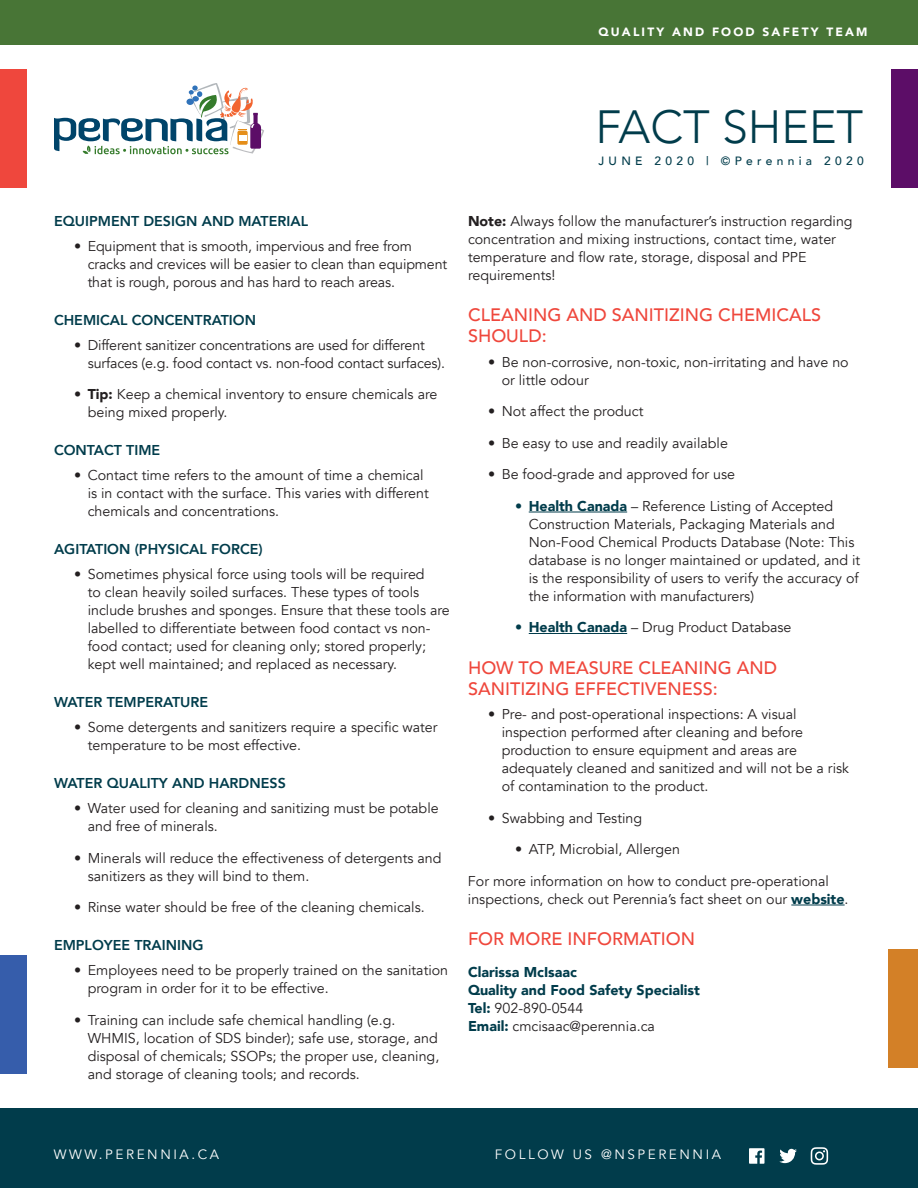
<style>
.page{position:relative;width:918px;height:1188px;background:#fff}
.page>*{position:absolute;margin:0;border:0;box-sizing:border-box;transform-origin:0 0}
.t1{font:300 46.5px "Avenir";color:#013c4b}
.t2{font:500 18px/21px "Avenir";color:#ef473c}
.t3{font:14.25px/18px "Avenir";color:#231f20}
.t4{font:800 14.25px "Avenir";color:#013c4b}
.t5{font:900 14.25px/18px "Avenir";color:#013c4b}
.t6{font:13.5px "Avenir";letter-spacing:.19em;color:#fff}
.t7{font:900 12px "Avenir";letter-spacing:.18em;color:#fff}
.t8{font:500 12px "Avenir";letter-spacing:.36em;color:#013c4b}
.s1{font-weight:900}
.s2{color:#013c4b}
.s3{font-weight:900;color:#013c4b}
.s4{font-weight:400;color:#231f20}
</style>
<div class="page">
<div style="left:0;top:0;width:918px;height:44px;background:#487536"></div>
<svg style="left:54px;top:83px;width:210px;height:71px"></svg>
<div style="left:239px;top:135px;width:7px;height:6px;background:#fff"></div>
<div style="left:0;top:1108px;width:918px;height:80px;background:#013c4b"></div>
<div style="left:0;top:69px;width:27px;height:118px;background:#ef473d"></div>
<div style="left:0;top:956px;width:27px;height:118px;background:#365dab"></div>
<div style="left:891px;top:69px;width:27px;height:118px;background:#5c0d67"></div>
<svg style="left:749px;top:1148px;width:16px;height:16px"></svg>
<svg style="left:779px;top:1149px;width:18px;height:14px"></svg>
<svg style="left:811px;top:1147px;width:17px;height:18px"></svg>
<div style="left:889px;top:949px;width:29px;height:119px;background:#d38027"></div>
<hr style="left:529px;top:512px;width:98px;height:1px;background:#013c4b">
<hr style="left:529px;top:633px;width:98px;height:1px;background:#013c4b">
<hr style="left:791px;top:905px;width:54px;height:1px;background:#013c4b">
<p class="t7" style="left:599px;top:22px;width:270px">QUALITY AND FOOD SAFETY TEAM</p>
<h1 class="t1" style="left:595px;top:100px;width:269px">FACT SHEET</h1>
<p class="t8" style="left:599px;top:150px;width:267px">JUNE 2020 | ©Perennia 2020</p>
<p class="t4" style="left:54px;top:210px;width:256px">EQUIPMENT DESIGN AND MATERIAL</p>
<p class="t3" style="left:88px;top:237px;width:361px;text-indent:-13px">• Equipment that is smooth, impervious and free from cracks and crevices will be easier to clean than equipment that is rough, porous and has hard to reach areas.</p>
<p class="t4" style="left:54px;top:309px;width:204px">CHEMICAL CONCENTRATION</p>
<p class="t3" style="left:88px;top:336px;width:359px;text-indent:-13px">• Different sanitizer concentrations are used for different surfaces (e.g. food contact vs. non-food contact surfaces).</p>
<p class="t3" style="left:88px;top:386px;width:351px;text-indent:-13px"><span class="s1">• Tip:</span> Keep a chemical inventory to ensure chemicals are being mixed properly.</p>
<p class="t4" style="left:54px;top:439px;width:108px">CONTACT TIME</p>
<p class="t3" style="left:88px;top:467px;width:343px;text-indent:-13px">• Contact time refers to the amount of time a chemical is in contact with the surface. This varies with different chemicals and concentrations.</p>
<p class="t4" style="left:54px;top:538px;width:210px">AGITATION (PHYSICAL FORCE)</p>
<p class="t3" style="left:88px;top:566px;width:364px;text-indent:-13px">• Sometimes physical force using tools will be required<br>to clean heavily soiled surfaces. These types of tools include brushes and sponges. Ensure that these tools are labelled to differentiate between food contact vs non&shy;food contact; used for cleaning only; stored properly; kept well maintained; and replaced as necessary.</p>
<p class="t4" style="left:54px;top:691px;width:156px">WATER TEMPERATURE</p>
<p class="t3" style="left:88px;top:719px;width:351px;text-indent:-13px">• Some detergents and sanitizers require a specific water temperature to be most effective.</p>
<p class="t4" style="left:54px;top:772px;width:233px">WATER QUALITY AND HARDNESS</p>
<p class="t3" style="left:88px;top:800px;width:352px;text-indent:-13px">• Water used for cleaning and sanitizing must be potable and free of minerals.</p>
<p class="t3" style="left:88px;top:849px;width:355px;text-indent:-13px">• Minerals will reduce the effectiveness of detergents and sanitizers as they will bind to them.</p>
<p class="t3" style="left:74px;top:899px;width:352px">• Rinse water should be free of the cleaning chemicals.</p>
<p class="t4" style="left:54px;top:934px;width:151px">EMPLOYEE TRAINING</p>
<p class="t3" style="left:88px;top:962px;width:362px;text-indent:-13px">• Employees need to be properly trained on the sanitation program in order for it to be effective.</p>
<p class="t3" style="left:88px;top:1011px;width:353px;text-indent:-13px">• Training can include safe chemical handling (e.g.<br>WHMIS, location of SDS binder); safe use, storage, and disposal of chemicals; SSOPs; the proper use, cleaning, and storage of cleaning tools; and records.</p>
<p class="t3" style="left:468px;top:212px;width:386px"><span class="s1">Note:</span> Always follow the manufacturer’s instruction regarding concentration and mixing instructions, contact time, water temperature and flow rate, storage, disposal and PPE requirements!</p>
<p class="t2" style="left:468px;top:303px;width:355px">CLEANING AND SANITIZING CHEMICALS<br>SHOULD:</p>
<p class="t3" style="left:502px;top:353px;width:349px;text-indent:-13px">• Be non-corrosive, non-toxic, non-irritating and have no or little odour</p>
<p class="t3" style="left:488px;top:403px;width:157px">• Not affect the product</p>
<p class="t3" style="left:488px;top:434px;width:241px">• Be easy to use and readily available</p>
<p class="t3" style="left:488px;top:466px;width:248px">• Be food-grade and approved for use</p>
<p class="t3" style="left:529px;top:497px;width:333px;text-indent:-13px"><span class="s2">•</span> <span class="s3">Health Canada</span> – Reference Listing of Accepted Construction Materials, Packaging Materials and Non-Food Chemical Products Database (Note: This database is no longer maintained or updated, and it is the responsibility of users to verify the accuracy of the information with manufacturers)</p>
<p class="t3" style="left:515px;top:619px;width:278px"><span class="s2">•</span> <span class="s3">Health Canada</span> – Drug Product Database</p>
<p class="t2" style="left:468px;top:656px;width:311px">HOW TO MEASURE CLEANING AND<br>SANITIZING EFFECTIVENESS:</p>
<p class="t3" style="left:502px;top:706px;width:349px;text-indent:-13px">• Pre- and post-operational inspections: A visual inspection performed after cleaning and before production to ensure equipment and areas are adequately cleaned and sanitized and will not be a risk of contamination to the product.</p>
<p class="t3" style="left:488px;top:809px;width:155px">• Swabbing and Testing</p>
<p class="t3" style="left:515px;top:841px;width:166px">• ATP, Microbial, Allergen</p>
<p class="t3" style="left:468px;top:872px;width:382px">For more information on how to conduct pre-operational inspections, check out Perennia’s fact sheet on our <span class="s3">website</span>.</p>
<p class="t2" style="left:468px;top:927px;width:229px">FOR MORE INFORMATION</p>
<p class="t5" style="left:468px;top:962px;width:233px">Clarissa McIsaac<br>Quality and Food Safety Specialist<br>Tel: <span class="s4">902-890-0544<br></span>Email: <span class="s4">cmcisaac@perennia.ca</span></p>
<p class="t6" style="left:54px;top:1146px;width:167px">WWW.PERENNIA.CA</p>
<p class="t6" style="left:495px;top:1146px;width:228px">FOLLOW US @NSPERENNIA</p>
</div>
